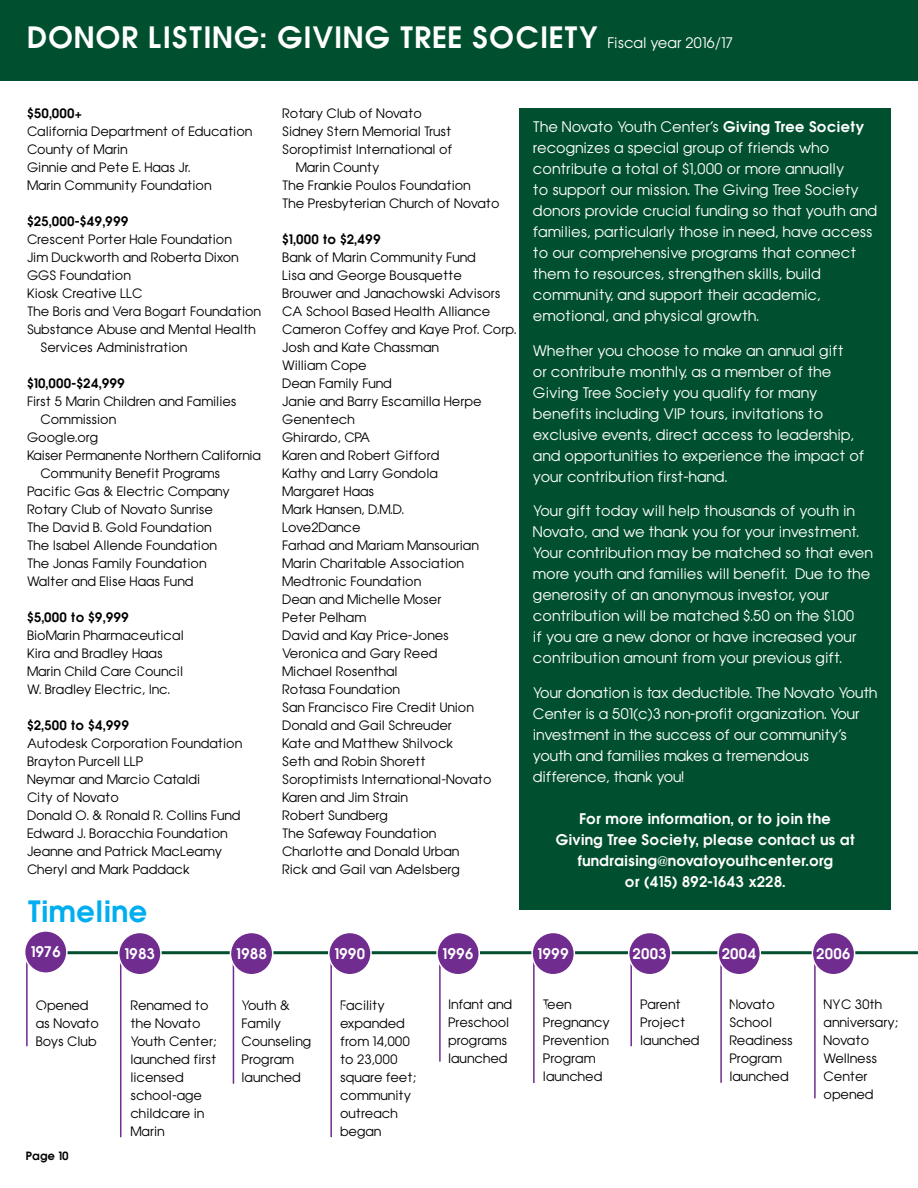
<style>
.page{position:relative;width:918px;height:1188px;background:#fff}
.page>*{position:absolute;margin:0;border:0;box-sizing:border-box;transform-origin:0 0}
.t1{font:27px "Avant Garde Demi";letter-spacing:.03em;color:#fff}
.t2{font:27px "Avant Garde Demi";color:#00aeef}
.t3{font:13.5px/21px "Avant Garde";color:#fff}
.t4{font:13.5px/21px "Avant Garde Demi";color:#fff;text-align:center}
.t5{font:12px/18px "Avant Garde";color:#000}
.t6{font:12px "Avant Garde Demi";color:#000}
.t7{font:10.5px "Avant Garde Demi";color:#000}
.s1{font-family:"Avant Garde";font-size:13.5px}
.s2{font-family:"Avant Garde Demi"}
</style>
<div class="page">
<hr style="left:330px;top:952px;width:2px;height:185px;background:#702c8e">
<hr style="left:233px;top:954px;width:1px;height:130px;background:#702c8e">
<hr style="left:439px;top:953px;width:2px;height:109px;background:#702c8e">
<hr style="left:630px;top:953px;width:2px;height:93px;background:#702c8e">
<hr style="left:533px;top:953px;width:2px;height:130px;background:#702c8e">
<hr style="left:720px;top:953px;width:2px;height:130px;background:#702c8e">
<hr style="left:814px;top:954px;width:2px;height:144px;background:#702c8e">
<hr style="left:120px;top:952px;width:1px;height:185px;background:#702c8e">
<hr style="left:26px;top:953px;width:2px;height:93px;background:#702c8e">
<hr style="left:26px;top:951px;width:892px;height:3px;background:#00502f">
<div style="left:0;top:0;width:918px;height:81px;background:#00502f"></div>
<div style="left:519px;top:108px;width:372px;height:802px;background:#00502f"></div>
<div style="left:25px;top:931px;width:42px;height:42px;background:#702c8e;border-radius:50%"></div>
<div style="left:24px;top:930px;width:44px;height:44px;border:2px solid #fff;border-radius:50%"></div>
<div style="left:119px;top:932px;width:42px;height:43px;background:#702c8e;border-radius:50%"></div>
<div style="left:118px;top:932px;width:44px;height:43px;border:2px solid #fff;border-radius:50%"></div>
<div style="left:230px;top:932px;width:43px;height:43px;background:#702c8e;border-radius:50%"></div>
<div style="left:230px;top:932px;width:43px;height:43px;border:2px solid #fff;border-radius:50%"></div>
<div style="left:329px;top:932px;width:42px;height:43px;background:#702c8e;border-radius:50%"></div>
<div style="left:328px;top:932px;width:44px;height:43px;border:2px solid #fff;border-radius:50%"></div>
<div style="left:437px;top:932px;width:42px;height:43px;background:#702c8e;border-radius:50%"></div>
<div style="left:436px;top:932px;width:44px;height:43px;border:2px solid #fff;border-radius:50%"></div>
<div style="left:532px;top:932px;width:42px;height:43px;background:#702c8e;border-radius:50%"></div>
<div style="left:531px;top:932px;width:44px;height:43px;border:2px solid #fff;border-radius:50%"></div>
<div style="left:629px;top:932px;width:42px;height:43px;background:#702c8e;border-radius:50%"></div>
<div style="left:628px;top:932px;width:44px;height:43px;border:2px solid #fff;border-radius:50%"></div>
<div style="left:718px;top:932px;width:42px;height:43px;background:#702c8e;border-radius:50%"></div>
<div style="left:717px;top:932px;width:44px;height:43px;border:2px solid #fff;border-radius:50%"></div>
<div style="left:812px;top:932px;width:43px;height:43px;background:#702c8e;border-radius:50%"></div>
<div style="left:812px;top:932px;width:43px;height:43px;border:2px solid #fff;border-radius:50%"></div>
<h1 class="t1" style="left:27px;top:19px;width:708px">DONOR LISTING: GIVING TREE SOCIETY <span class="s1">Fiscal year 2016/17</span></h1>
<p class="t6" style="left:27px;top:104px;width:57px">$50,000+</p>
<p class="t5" style="left:27px;top:122px;width:227px">California Department of Education<br>County of Marin<br>Ginnie and Pete E. Haas Jr.<br>Marin Community Foundation</p>
<p class="t6" style="left:27px;top:212px;width:103px">$25,000-$49,999</p>
<p class="t5" style="left:27px;top:230px;width:206px">Crescent Porter Hale Foundation</p>
<p class="t5" style="left:27px;top:248px;width:213px">Jim Duckworth and Roberta Dixon</p>
<p class="t5" style="left:27px;top:266px;width:105px">GGS Foundation</p>
<p class="t5" style="left:27px;top:284px;width:117px">Kiosk Creative LLC</p>
<p class="t5" style="left:27px;top:302px;width:235px">The Boris and Vera Bogart Foundation</p>
<p class="t5" style="left:27px;top:320px;width:230px">Substance Abuse and Mental Health</p>
<p class="t5" style="left:40px;top:338px;width:148px">Services Administration</p>
<p class="t6" style="left:27px;top:374px;width:100px">$10,000-$24,999</p>
<p class="t5" style="left:27px;top:392px;width:211px">First 5 Marin Children and Families</p>
<p class="t5" style="left:40px;top:410px;width:77px">Commission</p>
<p class="t5" style="left:27px;top:428px;width:73px">Google.org</p>
<p class="t5" style="left:27px;top:446px;width:236px">Kaiser Permanente Northern California</p>
<p class="t5" style="left:40px;top:464px;width:181px">Community Benefit Programs</p>
<p class="t5" style="left:27px;top:482px;width:204px">Pacific Gas &amp; Electric Company</p>
<p class="t5" style="left:27px;top:500px;width:188px">Rotary Club of Novato Sunrise</p>
<p class="t5" style="left:27px;top:518px;width:186px">The David B. Gold Foundation</p>
<p class="t5" style="left:27px;top:536px;width:191px">The Isabel Allende Foundation</p>
<p class="t5" style="left:27px;top:554px;width:181px">The Jonas Family Foundation</p>
<p class="t5" style="left:27px;top:572px;width:168px">Walter and Elise Haas Fund</p>
<p class="t6" style="left:27px;top:608px;width:104px">$5,000 to $9,999</p>
<p class="t5" style="left:27px;top:626px;width:158px">BioMarin Pharmaceutical<br>Kira and Bradley Haas<br>Marin Child Care Council<br>W. Bradley Electric, Inc.</p>
<p class="t6" style="left:27px;top:716px;width:104px">$2,500 to $4,999</p>
<p class="t5" style="left:27px;top:734px;width:217px">Autodesk Corporation Foundation<br>Brayton Purcell LLP<br>Neymar and Marcio Cataldi<br>City of Novato<br>Donald O. &amp; Ronald R. Collins Fund<br>Edward J. Boracchia Foundation<br>Jeanne and Patrick MacLeamy<br>Cheryl and Mark Paddack</p>
<h1 class="t2" style="left:28px;top:893px;width:122px">Timeline</h1>
<p class="t5" style="left:282px;top:104px;width:141px">Rotary Club of Novato</p>
<p class="t5" style="left:282px;top:122px;width:171px">Sidney Stern Memorial Trust</p>
<p class="t5" style="left:282px;top:140px;width:172px">Soroptimist International of</p>
<p class="t5" style="left:296px;top:158px;width:85px">Marin County</p>
<p class="t5" style="left:282px;top:176px;width:190px">The Frankie Poulos Foundation</p>
<p class="t5" style="left:282px;top:194px;width:219px">The Presbyterian Church of Novato</p>
<p class="t6" style="left:282px;top:231px;width:100px">$1,000 to $2,499</p>
<p class="t5" style="left:282px;top:248px;width:236px">Bank of Marin Community Fund<br>Lisa and George Bousquette<br>Brouwer and Janachowski Advisors<br>CA School Based Health Alliance<br>Cameron Coffey and Kaye Prof. Corp.<br>Josh and Kate Chassman<br>William Cope<br>Dean Family Fund<br>Janie and Barry Escamilla Herpe<br>Genentech<br>Ghirardo, CPA<br>Karen and Robert Gifford<br>Kathy and Larry Gondola<br>Margaret Haas<br>Mark Hansen, D.M.D.<br>Love2Dance<br>Farhad and Mariam Mansourian<br>Marin Charitable Association<br>Medtronic Foundation<br>Dean and Michelle Moser<br>Peter Pelham<br>David and Kay Price-Jones<br>Veronica and Gary Reed<br>Michael Rosenthal<br>Rotasa Foundation<br>San Francisco Fire Credit Union<br>Donald and Gail Schreuder<br>Kate and Matthew Shilvock<br>Seth and Robin Shorett<br>Soroptimists International-Novato<br>Karen and Jim Strain<br>Robert Sundberg<br>The Safeway Foundation<br>Charlotte and Donald Urban<br>Rick and Gail van Adelsberg</p>
<p class="t3" style="left:533px;top:117px;width:346px">The Novato Youth Center’s <span class="s2">Giving Tree Society </span>recognizes a special group of friends who contribute a total of $1,000 or more annually<br>to support our mission. The Giving Tree Society donors provide crucial funding so that youth and families, particularly those in need, have access to our comprehensive programs that connect them to resources, strengthen skills, build community, and support their academic, emotional, and physical growth.</p>
<p class="t3" style="left:533px;top:340px;width:333px">Whether you choose to make an annual gift<br>or contribute monthly, as a member of the Giving Tree Society you qualify for many benefits including VIP tours, invitations to exclusive events, direct access to leadership, and opportunities to experience the impact of your contribution first-hand.</p>
<p class="t3" style="left:533px;top:501px;width:341px">Your gift today will help thousands of youth in Novato, and we thank you for your investment.<br>Your contribution may be matched so that even more youth and families will benefit. Due to the generosity of an anonymous investor, your contribution will be matched $.50 on the $1.00<br>if you are a new donor or have increased your contribution amount from your previous gift.</p>
<p class="t3" style="left:533px;top:682px;width:346px">Your donation is tax deductible. The Novato Youth Center is a 501(c)3 non-profit organization. Your investment in the success of our community’s youth and families makes a tremendous difference, thank you!</p>
<p class="t4" style="left:555px;top:808px;width:301px">For more information, or to join the Giving Tree Society, please contact us at fundraising@novatoyouthcenter.org<br>or (415) 892-1643 x228.</p>
<p class="t4" style="left:31px;top:942px;width:32px">1976</p>
<p class="t4" style="left:124px;top:943px;width:32px">1983</p>
<p class="t4" style="left:236px;top:943px;width:32px">1988</p>
<p class="t4" style="left:334px;top:943px;width:32px">1990</p>
<p class="t4" style="left:443px;top:943px;width:33px">1996</p>
<p class="t4" style="left:538px;top:943px;width:33px">1999</p>
<p class="t4" style="left:633px;top:943px;width:36px">2003</p>
<p class="t4" style="left:722px;top:943px;width:36px">2004</p>
<p class="t4" style="left:816px;top:943px;width:36px">2006</p>
<p class="t5" style="left:36px;top:996px;width:65px">Opened as Novato<br>Boys Club</p>
<p class="t5" style="left:130px;top:996px;width:88px">Renamed to the Novato<br>Youth Center; launched first licensed school-age childcare in<br>Marin</p>
<p class="t5" style="left:340px;top:996px;width:77px">Facility expanded from 14,000 to 23,000 square feet; community outreach began</p>
<p class="t5" style="left:448px;top:995px;width:65px">Infant and<br>Preschool programs launched</p>
<p class="t5" style="left:543px;top:995px;width:68px">Teen<br>Pregnancy<br>Prevention<br>Program launched</p>
<p class="t5" style="left:640px;top:995px;width:61px">Parent<br>Project launched</p>
<p class="t5" style="left:729px;top:995px;width:65px">Novato<br>School<br>Readiness<br>Program launched</p>
<p class="t5" style="left:824px;top:995px;width:76px">NYC 30th anniversary;<br>Novato<br>Wellness<br>Center opened</p>
<p class="t5" style="left:242px;top:996px;width:71px">Youth &amp;<br>Family<br>Counseling<br>Program launched</p>
<p class="t7" style="left:26px;top:1149px;width:44px">Page 10</p>
</div>
